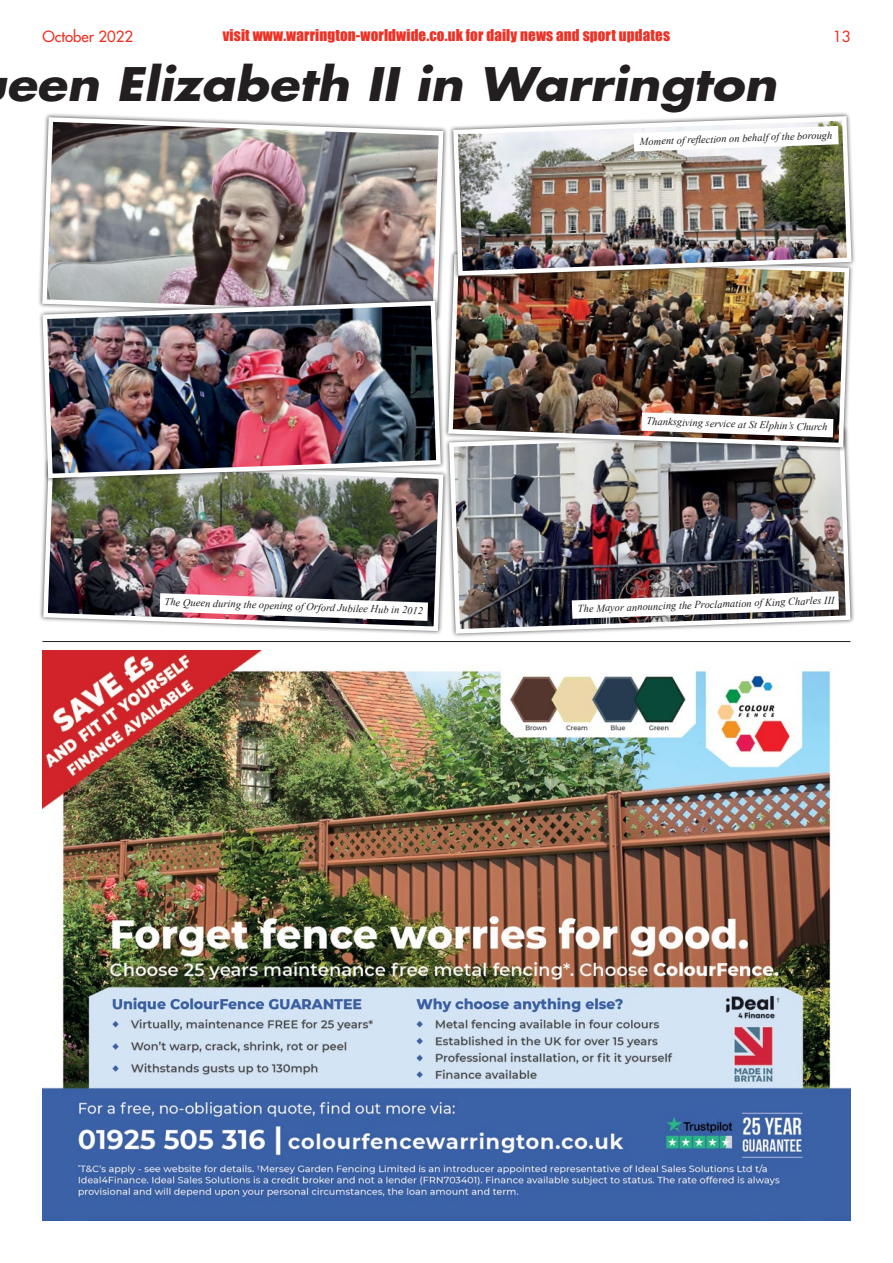
<style>
.page{position:relative;width:893px;height:1263px;background:#fff}
.page>*{position:absolute;margin:0;border:0;box-sizing:border-box;transform-origin:0 0}
.t1{font:italic 700 45px "Futura Std";color:#231f20;scale:1.1 1}
.t2{font:15px "Impact";letter-spacing:.01em;color:#ee3124}
.t3{font:500 15px "Futura Std";color:#ee3124}
.t4{font:italic 10.5px "Times New Roman";color:#231f20}
</style>
<div class="page">
<hr style="left:43px;top:641px;width:807px;height:1px;background:#231f20">
<img style="left:43px;top:651px;width:807px;height:569px">
<img style="left:447px;top:452px;width:406px;height:184px">
<img style="left:446px;top:280px;width:405px;height:170px">
<div style="left:39px;top:457px;width:409px;height:178px;background:#231f20;opacity:.75"></div>
<img style="left:41px;top:458px;width:405px;height:175px">
<img style="left:40px;top:115px;width:406px;height:182px">
<div style="left:38px;top:297px;width:407px;height:185px;background:#231f20;opacity:.75"></div>
<img style="left:40px;top:299px;width:403px;height:181px">
<img style="left:572px;top:591px;width:267px;height:28px">
<svg style="left:641px;top:412px;width:192px;height:25px"></svg>
<img style="left:160px;top:593px;width:268px;height:28px">
<div style="left:449px;top:112px;width:407px;height:168px;background:#231f20;opacity:.75"></div>
<img style="left:451px;top:114px;width:403px;height:164px">
<svg style="left:634px;top:126px;width:205px;height:25px"></svg>
<h2 class="t3" style="left:43px;top:27px;width:92px">October 2022</h2>
<h2 class="t2" style="left:223px;top:24px;width:449px">visit www.warrington-worldwide.co.uk for daily news and sport updates</h2>
<h2 class="t3" style="left:833px;top:27px;width:19px">13</h2>
<h1 class="t1" style="left:6px;top:54px;width:702px">een Elizabeth II in Warrington</h1>
<p class="t4" style="left:639px;top:134px;width:194px;rotate:-2deg">Moment of refl ection on behalf of the borough</p>
<p class="t4" style="left:165px;top:594px;width:260px;rotate:2deg">The Queen during the opening of Orford Jubilee Hub in 2012</p>
<p class="t4" style="left:647px;top:414px;width:183px;rotate:2deg">Thanksgiving service at St Elphin’s Church</p>
<p class="t4" style="left:578px;top:602px;width:258px;rotate:-2deg">The Mayor announcing the Proclamation of King Charles III</p>
</div>
